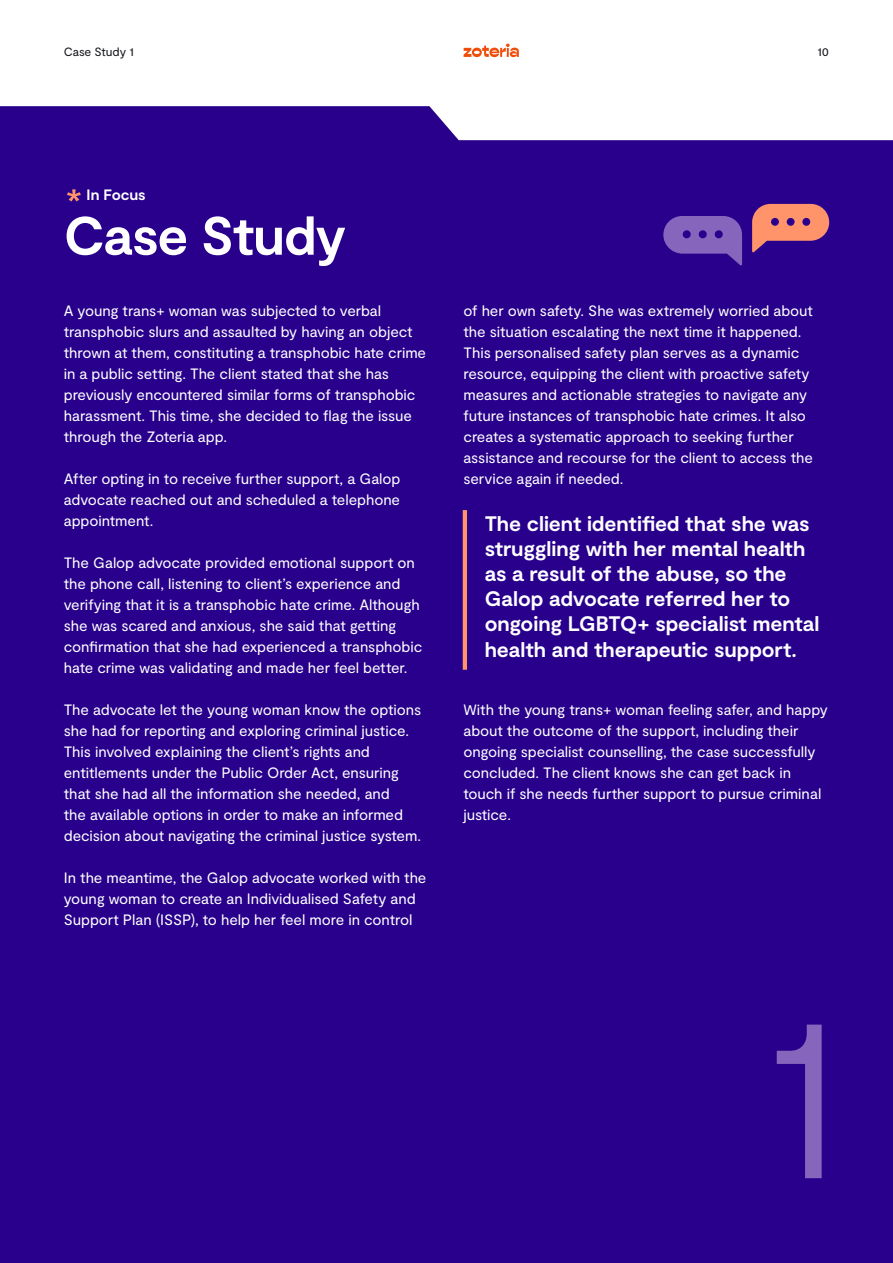
<style>
.page{position:relative;width:893px;height:1263px;background:#fff}
.page>*{position:absolute;margin:0;border:0;box-sizing:border-box;transform-origin:0 0}
.t1{font:300 240px "Moderat";color:#8666bd}
.t2{font:700 54px "Moderat";letter-spacing:-.02em;color:#fff}
.t3{font:700 21px/25.2px "Moderat";letter-spacing:-.005em;color:#fff}
.t4{font:15px/21px "Moderat";letter-spacing:-.005em;color:#fff}
.t5{font:700 15px "Moderat";letter-spacing:-.005em;color:#fff}
.t6{font:12px "Moderat";letter-spacing:-.005em;color:#131519}
</style>
<div class="page">
<svg style="left:464px;top:44px;width:55px;height:13px"></svg>
<div style="left:0;top:106px;width:893px;height:1157px;background:#28008c"></div>
<svg style="left:67px;top:189px;width:14px;height:13px"></svg>
<svg style="left:663px;top:216px;width:79px;height:50px;background:#6947ae"></svg>
<div style="left:683px;top:230px;width:8px;height:8px;background:#28008c;border-radius:50%"></div>
<div style="left:699px;top:230px;width:8px;height:8px;background:#28008c;border-radius:50%"></div>
<div style="left:715px;top:230px;width:8px;height:8px;background:#28008c;border-radius:50%"></div>
<svg style="left:752px;top:204px;width:77px;height:49px;background:#bf6874"></svg>
<div style="left:802px;top:218px;width:8px;height:8px;background:#28008c;border-radius:50%"></div>
<div style="left:787px;top:218px;width:8px;height:8px;background:#28008c;border-radius:50%"></div>
<div style="left:771px;top:218px;width:8px;height:8px;background:#28008c;border-radius:50%"></div>
<hr style="left:463px;top:510px;width:4px;height:160px;background:#ff946a">
<p class="t6" style="left:64px;top:45px;width:71px">Case Study 1</p>
<p class="t6" style="left:817px;top:45px;width:13px">10</p>
<p class="t5" style="left:87px;top:186px;width:60px">In Focus</p>
<h2 class="t2" style="left:64px;top:204px;width:284px">Case Study</h2>
<p class="t4" style="left:64px;top:301px;width:364px">A young trans+ woman was subjected to verbal transphobic slurs and assaulted by having an object thrown at them, constituting a transphobic hate crime in a public setting. The client stated that she has previously encountered similar forms of transphobic harassment. This time, she decided to flag the issue through the Zoteria app.</p>
<p class="t4" style="left:64px;top:469px;width:338px;text-align:justify">After opting in to receive further support, a Galop advocate reached out and scheduled a telephone appointment.</p>
<p class="t4" style="left:64px;top:553px;width:360px">The Galop advocate provided emotional support on the phone call, listening to client’s experience and verifying that it is a transphobic hate crime. Although she was scared and anxious, she said that getting confirmation that she had experienced a transphobic hate crime was validating and made her feel better.</p>
<p class="t4" style="left:64px;top:700px;width:359px">The advocate let the young woman know the options she had for reporting and exploring criminal justice.<br>This involved explaining the client’s rights and entitlements under the Public Order Act, ensuring that she had all the information she needed, and<br>the available options in order to make an informed decision about navigating the criminal justice system.</p>
<p class="t4" style="left:64px;top:868px;width:364px">In the meantime, the Galop advocate worked with the young woman to create an Individualised Safety and<br>Support Plan (ISSP), to help her feel more in control</p>
<p class="t4" style="left:463px;top:301px;width:351px">of her own safety. She was extremely worried about the situation escalating the next time it happened.<br>This personalised safety plan serves as a dynamic resource, equipping the client with proactive safety measures and actionable strategies to navigate any future instances of transphobic hate crimes. It also creates a systematic approach to seeking further assistance and recourse for the client to access the service again if needed.</p>
<h3 class="t3" style="left:485px;top:512px;width:336px">The client identified that she was struggling with her mental health as a result of the abuse, so the<br>Galop advocate referred her to ongoing LGBTQ+ specialist mental health and therapeutic support.</h3>
<p class="t4" style="left:463px;top:700px;width:366px">With the young trans+ woman feeling safer, and happy about the outcome of the support, including their ongoing specialist counselling, the case successfully concluded. The client knows she can get back in touch if she needs further support to pursue criminal justice.</p>
<h1 class="t1" style="left:759px;top:955px;width:87px">1</h1>
</div>
